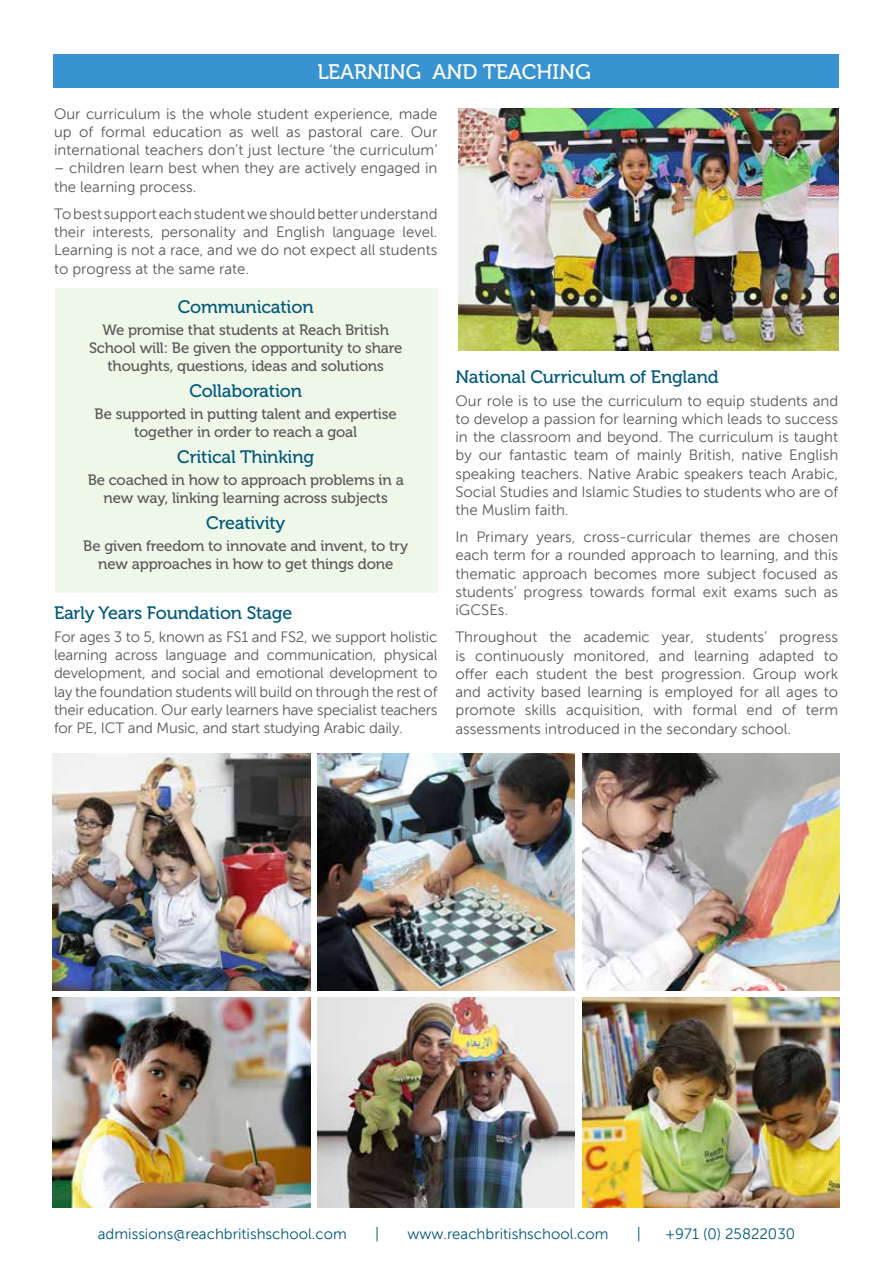
<style>
.page{position:relative;width:893px;height:1263px;background:#fff}
.page>*{position:absolute;margin:0;border:0;box-sizing:border-box;transform-origin:0 0}
.t1{font:21px "Museo 500";color:#fff}
.t2{font:18px "Museo 500";letter-spacing:-.01em;color:#00597b}
.t3{font:15px/18.3px "Museo Sans 300";color:#58595b}
.t4{font:15px/18px "Museo 500";letter-spacing:-.01em;color:#58595b;text-align:center}
.t5{font:15px "Museo Sans 300";color:#00597b}
</style>
<div class="page">
<div style="left:55px;top:288px;width:382px;height:304px;background:#eff7e8"></div>
<div style="left:53px;top:54px;width:785px;height:33px;background:#3893d0"></div>
<img style="left:458px;top:108px;width:380px;height:242px">
<img style="left:53px;top:754px;width:257px;height:237px">
<img style="left:317px;top:754px;width:258px;height:237px">
<img style="left:53px;top:998px;width:257px;height:209px">
<img style="left:317px;top:998px;width:258px;height:209px">
<img style="left:582px;top:754px;width:257px;height:237px">
<img style="left:582px;top:998px;width:257px;height:209px">
<h1 class="t1" style="left:317px;top:60px;width:105px">LEARNING</h1>
<p class="t3" style="left:54px;top:104px;width:385px;text-align:right">Our curriculum is the whole student experience, made<br>Our</p>
<h1 class="t1" style="left:433px;top:60px;width:160px">AND TEACHING</h1>
<p class="t3" style="left:79px;top:123px;width:16px">of</p>
<p class="t3" style="left:101px;top:123px;width:46px">formal</p>
<p class="t3" style="left:153px;top:123px;width:70px">education</p>
<p class="t3" style="left:251px;top:123px;width:29px">well</p>
<p class="t3" style="left:308px;top:123px;width:56px">pastoral</p>
<p class="t3" style="left:54px;top:123px;width:385px">up<br>international teachers don t’ just lecture ‘the curriculum‘</p>
<p class="t3" style="left:54px;top:159px;width:385px">– children learn best when they are actively engaged in the learning process.</p>
<p class="t3" style="left:54px;top:204px;width:385px;text-align:right">Tobestsupporteachstudentweshouldbetterunderstand level.</p>
<p class="t3" style="left:229px;top:123px;width:16px">as</p>
<p class="t3" style="left:286px;top:123px;width:16px">as</p>
<p class="t3" style="left:370px;top:123px;width:35px">care.</p>
<p class="t3" style="left:54px;top:223px;width:385px">their<br>Learning is not a race, and we do not expect all students to progress at the same rate.</p>
<p class="t2" style="left:178px;top:297px;width:137px">Communication</p>
<p class="t4" style="left:89px;top:321px;width:315px">We promise that students at Reach British<br>School will: Be given the opportunity to share thoughts, questions, ideas and solutions</p>
<p class="t2" style="left:189px;top:381px;width:114px">Collaboration</p>
<p class="t4" style="left:95px;top:405px;width:304px">Be supported in putting talent and expertise together in order to reach a goal</p>
<p class="t2" style="left:177px;top:447px;width:138px">Critical Thinking</p>
<p class="t4" style="left:88px;top:471px;width:318px">Be coached in how to approach problems in a new way, linking learning across subjects</p>
<p class="t2" style="left:206px;top:513px;width:81px">Creativity</p>
<p class="t4" style="left:83px;top:537px;width:326px">Be given freedom to innovate and invent to, try new approaches in how to get things done</p>
<p class="t2" style="left:54px;top:603px;width:240px">Early Years Foundation Stage</p>
<p class="t3" style="left:54px;top:627px;width:385px;text-align:right">For ages to3 5, known as FS1 and FS2, we support holistic physical</p>
<p class="t3" style="left:92px;top:223px;width:63px">interests,</p>
<p class="t3" style="left:161px;top:223px;width:76px">personality</p>
<p class="t3" style="left:243px;top:223px;width:27px">and</p>
<p class="t3" style="left:276px;top:223px;width:50px">English</p>
<p class="t3" style="left:332px;top:223px;width:64px">language</p>
<p class="t2" style="left:455px;top:367px;width:265px">National Curriculum of England</p>
<p class="t3" style="left:455px;top:391px;width:384px;text-align:right">Our role is to use the curriculum to equip students and to develop a passion for learning which leads to success in the classroom and beyond. The curriculum is taught English</p>
<p class="t3" style="left:509px;top:446px;width:59px">fantastic</p>
<p class="t3" style="left:616px;top:446px;width:16px">of</p>
<p class="t3" style="left:455px;top:446px;width:384px">by<br>speaking teachers. Native Arabic speakers teach Arabic, Social Studies and Islamic Studies to students who are of the Muslim faith.</p>
<p class="t3" style="left:788px;top:528px;width:52px">chosen</p>
<p class="t3" style="left:637px;top:446px;width:47px">mainly</p>
<p class="t3" style="left:689px;top:446px;width:47px">British,</p>
<p class="t3" style="left:742px;top:446px;width:42px">native</p>
<p class="t3" style="left:574px;top:446px;width:36px">team</p>
<p class="t3" style="left:479px;top:446px;width:25px">our</p>
<p class="t3" style="left:455px;top:528px;width:14px">In</p>
<p class="t3" style="left:455px;top:546px;width:384px">each term for a rounded approach to learning, and this</p>
<p class="t3" style="left:455px;top:565px;width:384px">thematic approach becomes more subject focused as</p>
<p class="t3" style="left:824px;top:583px;width:16px">as</p>
<p class="t3" style="left:476px;top:528px;width:54px">Primary</p>
<p class="t3" style="left:583px;top:528px;width:110px">cross-curricular</p>
<p class="t3" style="left:700px;top:528px;width:52px">themes</p>
<p class="t3" style="left:536px;top:528px;width:41px">years,</p>
<p class="t3" style="left:759px;top:528px;width:23px">are</p>
<p class="t3" style="left:455px;top:583px;width:63px">students’ iGCSEs.</p>
<p class="t3" style="left:651px;top:583px;width:46px">formal</p>
<p class="t3" style="left:589px;top:583px;width:56px">towards</p>
<p class="t3" style="left:703px;top:583px;width:26px">exit</p>
<p class="t3" style="left:784px;top:583px;width:34px">such</p>
<p class="t3" style="left:524px;top:583px;width:61px">progress</p>
<p class="t3" style="left:734px;top:583px;width:45px">exams</p>
<p class="t3" style="left:706px;top:628px;width:63px">students’</p>
<p class="t3" style="left:455px;top:628px;width:83px">Throughout</p>
<p class="t3" style="left:549px;top:628px;width:24px">the</p>
<p class="t3" style="left:583px;top:628px;width:68px">academic</p>
<p class="t3" style="left:662px;top:628px;width:34px">year,</p>
<p class="t3" style="left:779px;top:628px;width:61px">progress</p>
<p class="t3" style="left:54px;top:646px;width:385px">learning<br>development, and social and emotional development to lay the foundation students will build on through the rest of their education. Our early learners have specialist teachers for PE, ICT and Music, and start studying Arabic daily.</p>
<p class="t3" style="left:165px;top:646px;width:63px">language</p>
<p class="t3" style="left:234px;top:646px;width:27px">and</p>
<p class="t3" style="left:267px;top:646px;width:111px">communication,</p>
<p class="t3" style="left:455px;top:646px;width:12px">is</p>
<p class="t3" style="left:475px;top:646px;width:90px">continuously</p>
<p class="t3" style="left:573px;top:646px;width:77px">monitored,</p>
<p class="t3" style="left:659px;top:646px;width:27px">and</p>
<p class="t3" style="left:694px;top:646px;width:57px">learning</p>
<p class="t3" style="left:759px;top:646px;width:57px">adapted</p>
<p class="t3" style="left:824px;top:646px;width:16px">to</p>
<p class="t3" style="left:115px;top:646px;width:44px">across</p>
<p class="t3" style="left:753px;top:665px;width:45px">Group</p>
<p class="t3" style="left:455px;top:665px;width:34px">offer</p>
<p class="t3" style="left:455px;top:683px;width:384px">and activity based learning is employed for all ages to</p>
<p class="t3" style="left:806px;top:701px;width:34px">term</p>
<p class="t3" style="left:495px;top:665px;width:35px">each</p>
<p class="t3" style="left:536px;top:665px;width:53px">student</p>
<p class="t3" style="left:595px;top:665px;width:24px">the</p>
<p class="t3" style="left:625px;top:665px;width:30px">best</p>
<p class="t3" style="left:661px;top:665px;width:86px">progression.</p>
<p class="t3" style="left:804px;top:665px;width:36px">work</p>
<p class="t3" style="left:692px;top:701px;width:46px">formal</p>
<p class="t3" style="left:782px;top:701px;width:16px">of</p>
<p class="t3" style="left:525px;top:701px;width:33px">skills</p>
<p class="t3" style="left:566px;top:701px;width:79px">acquisition,</p>
<p class="t3" style="left:653px;top:701px;width:31px">with</p>
<p class="t3" style="left:747px;top:701px;width:28px">end</p>
<p class="t3" style="left:455px;top:701px;width:337px">promote<br>assessments introduced in the secondary school.</p>
<p class="t5" style="left:98px;top:1225px;width:250px">admissions@reachbritishschool.com</p>
<p class="t5" style="left:375px;top:1225px;width:6px">|</p>
<p class="t5" style="left:407px;top:1225px;width:202px">www.reachbritishschool.com</p>
<p class="t5" style="left:637px;top:1225px;width:6px">|</p>
<p class="t5" style="left:665px;top:1225px;width:132px">+971 0) ( 25822030</p>
</div>
